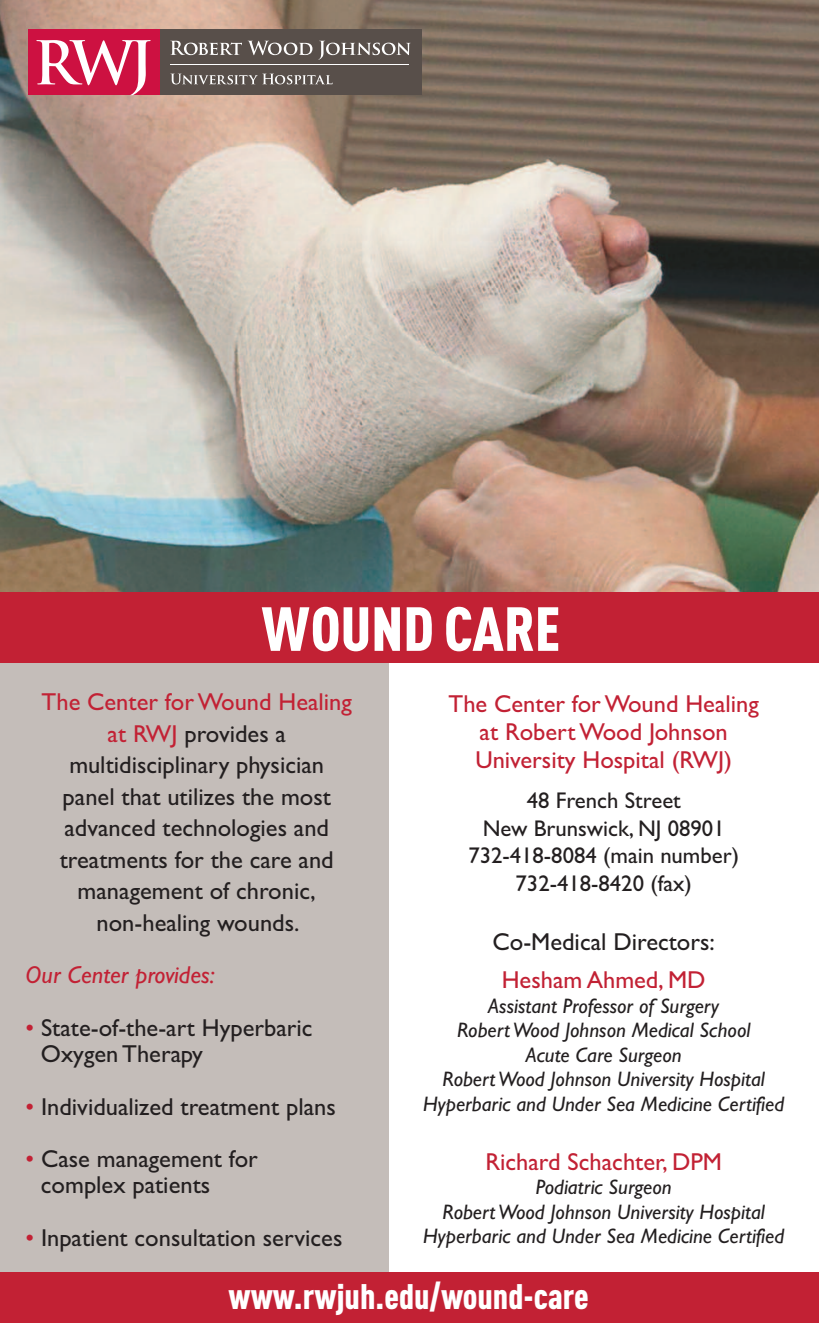
<style>
.page{position:relative;width:819px;height:1323px;background:#fff}
.page>*{position:absolute;margin:0;border:0;box-sizing:border-box;transform-origin:0 0}
.t1{font:900 61.25px "DIN Cond";color:#fff}
.t2{font:900 35px "DIN Cond";color:#fff}
.t3{font:24.5px/31.5px "Gill Sans";color:#231f20}
.t4{font:24.5px/28px "Gill Sans";color:#c22134;text-align:center}
.t5{font:italic 24.5px "Gill Sans";color:#c22134}
.t6{font:22.75px/27.7px "Gill Sans";color:#231f20;text-align:center}
.t7{font:italic 21px/24.5px "Gill Sans";color:#231f20;text-align:center}
.s1{color:#c22134}
</style>
<div class="page">
<div style="left:0;top:655px;width:389px;height:668px;background:#c4bdb9"></div>
<img style="left:0;top:0;width:819px;height:593px">
<div style="left:0;top:593px;width:819px;height:70px;background:#c22134"></div>
<div style="left:159px;top:30px;width:263px;height:65px;background:#584f4a"></div>
<div style="left:28px;top:30px;width:131px;height:65px;background:#cd1141"></div>
<svg style="left:36px;top:40px;width:115px;height:55px"></svg>
<svg style="left:170px;top:41px;width:72px;height:14px"></svg>
<svg style="left:248px;top:41px;width:64px;height:14px"></svg>
<svg style="left:318px;top:41px;width:93px;height:19px"></svg>
<hr style="left:170px;top:64px;width:239px;height:1px;background:#fff">
<svg style="left:171px;top:74px;width:162px;height:10px"></svg>
<div style="left:0;top:1272px;width:819px;height:51px;background:#c22134"></div>
<h1 class="t1" style="left:262px;top:592px;width:300px">WOUND CARE</h1>
<p class="t3" style="left:42px;top:686px;width:312px;text-align:center"><span class="s1">The Center forWound Healing at RWJ</span> provides a multidisciplinary physician panel that utilizes the most advanced technologies and treatments for the care and management of chronic, non-healing wounds.</p>
<p class="t5" style="left:26px;top:961px;width:191px">Our Center provides:</p>
<p class="t3" style="left:41px;top:1014px;width:273px;line-height:26.2px;text-indent:-15px"><span class="s1">•</span> State-of-the-art Hyperbaric<br>Oxygen Therapy</p>
<p class="t3" style="left:26px;top:1090px;width:312px"><span class="s1">•</span> Individualized treatment plans</p>
<p class="t3" style="left:41px;top:1145px;width:219px;line-height:26.2px;text-indent:-15px"><span class="s1">•</span> Case management for complex patients</p>
<p class="t3" style="left:26px;top:1222px;width:318px"><span class="s1">•</span> Inpatient consultation services</p>
<p class="t4" style="left:449px;top:689px;width:312px">The Center forWound Healing at RobertWood Johnson<br>University Hospital (RWJ)</p>
<p class="t6" style="left:468px;top:787px;width:272px">48 French Street<br>New Brunswick, NJ 08901<br>732-418-8084 (main number)<br>732-418-8420 (fax)</p>
<p class="t3" style="left:493px;top:926px;width:224px">Co-Medical Directors:</p>
<p class="t4" style="left:502px;top:966px;width:205px">Hesham Ahmed, MD</p>
<p class="t7" style="left:423px;top:993px;width:362px">Assistant Professor of Surgery<br>RobertWood Johnson Medical School<br>Acute Care Surgeon<br>RobertWood Johnson University Hospital Hyperbaric and Under Sea Medicine Certified</p>
<p class="t4" style="left:485px;top:1147px;width:238px">Richard Schachter, DPM</p>
<p class="t7" style="left:423px;top:1175px;width:362px">Podiatric Surgeon<br>RobertWood Johnson University Hospital<br>Hyperbaric and Under Sea Medicine Certified</p>
<h2 class="t2" style="left:229px;top:1275px;width:362px">www.rwjuh.edu/wound-care</h2>
</div>
